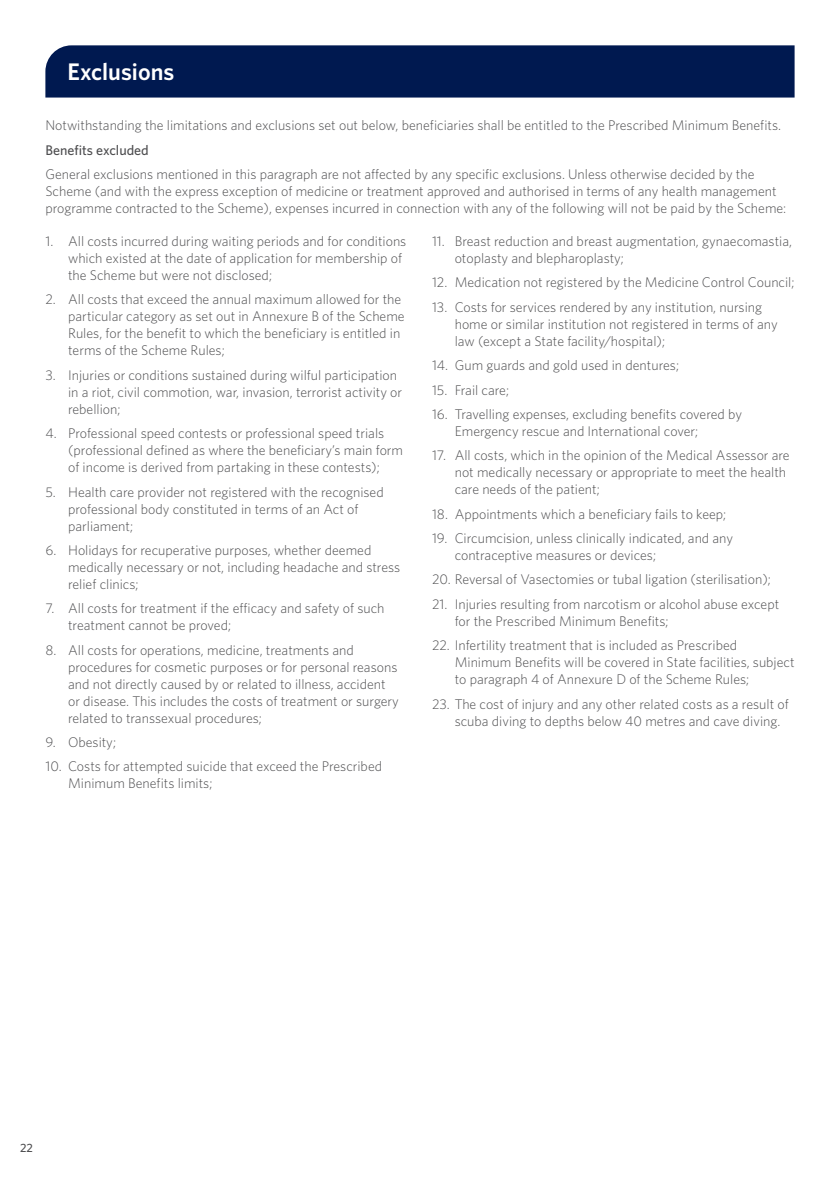
<style>
.page{position:relative;width:840px;height:1191px;background:#fff}
.page>*{position:absolute;margin:0;border:0;box-sizing:border-box;transform-origin:0 0}
.t1{font:600 24px "Whitney";color:#fff}
.t2{font:300 14px/17px "Whitney";color:#4d4d4f}
.t3{font:500 14px "Whitney";color:#4d4d4f}
.t4{font:500 12px "Whitney";color:#4d4d4f}
</style>
<div class="page">
<div style="left:45px;top:45px;width:749px;height:53px;background:#001950"></div>
<h1 class="t1" style="left:67px;top:56px;width:108px">Exclusions</h1>
<p class="t2" style="left:45px;top:116px;width:736px">Notwithstanding the limitations and exclusions set out below, beneficiaries shall be entitled to the Prescribed Minimum Benefits.</p>
<p class="t3" style="left:45px;top:141px;width:105px">Benefits excluded</p>
<p class="t2" style="left:45px;top:165px;width:742px">General exclusions mentioned in this paragraph are not affected by any specific exclusions. Unless otherwise decided by the<br>Scheme (and with the express exception of medicine or treatment approved and authorised in terms of any health management programme contracted to the Scheme), expenses incurred in connection with any of the following will not be paid by the Scheme:</p>
<p class="t2" style="left:68px;top:232px;width:339px;text-indent:-23px">1. All costs incurred during waiting periods and for conditions which existed at the date of application for membership of the Scheme but were not disclosed;</p>
<p class="t2" style="left:68px;top:290px;width:338px;text-indent:-23px">2. All costs that exceed the annual maximum allowed for the particular category as set out in Annexure B of the Scheme Rules, for the benefit to which the beneficiary is entitled in terms of the Scheme Rules;</p>
<p class="t2" style="left:68px;top:366px;width:335px;text-indent:-23px">3. Injuries or conditions sustained during wilful participation in a riot, civil commotion, war, invasion, terrorist activity or rebellion;</p>
<p class="t2" style="left:68px;top:424px;width:336px;text-indent:-23px">4. Professional speed contests or professional speed trials (professional defined as where the beneficiary’s main form of income is derived from partaking in these contests);</p>
<p class="t2" style="left:68px;top:483px;width:317px;text-indent:-23px">5. Health care provider not registered with the recognised professional body constituted in terms of an Act of parliament;</p>
<p class="t2" style="left:68px;top:541px;width:333px;text-indent:-23px">6. Holidays for recuperative purposes, whether deemed medically necessary or not, including headache and stress relief clinics;</p>
<p class="t2" style="left:68px;top:599px;width:318px;text-indent:-23px">7. All costs for treatment if the efficacy and safety of such treatment cannot be proved;</p>
<p class="t2" style="left:68px;top:641px;width:332px;text-indent:-23px">8. All costs for operations, medicine, treatments and procedures for cosmetic purposes or for personal reasons and not directly caused by or related to illness, accident or disease. This includes the costs of treatment or surgery related to transsexual procedures;</p>
<p class="t2" style="left:45px;top:733px;width:72px">9. Obesity;</p>
<p class="t2" style="left:68px;top:757px;width:315px;text-indent:-23px">10. Costs for attempted suicide that exceed the Prescribed<br>Minimum Benefits limits;</p>
<p class="t2" style="left:454px;top:232px;width:339px;text-indent:-23px">11. Breast reduction and breast augmentation, gynaecomastia, otoplasty and blepharoplasty;</p>
<p class="t2" style="left:432px;top:273px;width:364px">12. Medication not registered by the Medicine Control Council;</p>
<p class="t2" style="left:454px;top:298px;width:324px;text-indent:-23px">13. Costs for services rendered by any institution, nursing home or similar institution not registered in terms of any law (except a State facility/hospital);</p>
<p class="t2" style="left:432px;top:356px;width:248px">14. Gum guards and gold used in dentures;</p>
<p class="t2" style="left:432px;top:381px;width:79px">15. Frail care;</p>
<p class="t2" style="left:454px;top:405px;width:289px;text-indent:-23px">16. Travelling expenses, excluding benefits covered by<br>Emergency rescue and International cover;</p>
<p class="t2" style="left:454px;top:446px;width:336px;text-indent:-23px">17. All costs, which in the opinion of the Medical Assessor are not medically necessary or appropriate to meet the health care needs of the patient;</p>
<p class="t2" style="left:432px;top:505px;width:296px">18. Appointments which a beneficiary fails to keep;</p>
<p class="t2" style="left:454px;top:529px;width:280px;text-indent:-23px">19. Circumcision, unless clinically indicated, and any contraceptive measures or devices;</p>
<p class="t2" style="left:432px;top:570px;width:340px">20. Reversal of Vasectomies or tubal ligation (sterilisation);</p>
<p class="t2" style="left:454px;top:595px;width:326px;text-indent:-23px">21. Injuries resulting from narcotism or alcohol abuse except for the Prescribed Minimum Benefits;</p>
<p class="t2" style="left:454px;top:636px;width:341px;text-indent:-23px">22. Infertility treatment that is included as Prescribed<br>Minimum Benefits will be covered in State facilities, subject to paragraph 4 of Annexure D of the Scheme Rules;</p>
<p class="t2" style="left:454px;top:695px;width:335px;text-indent:-23px">23. The cost of injury and any other related costs as a result of scuba diving to depths below 40 metres and cave diving.</p>
<p class="t4" style="left:20px;top:1140px;width:14px">22</p>
</div>
